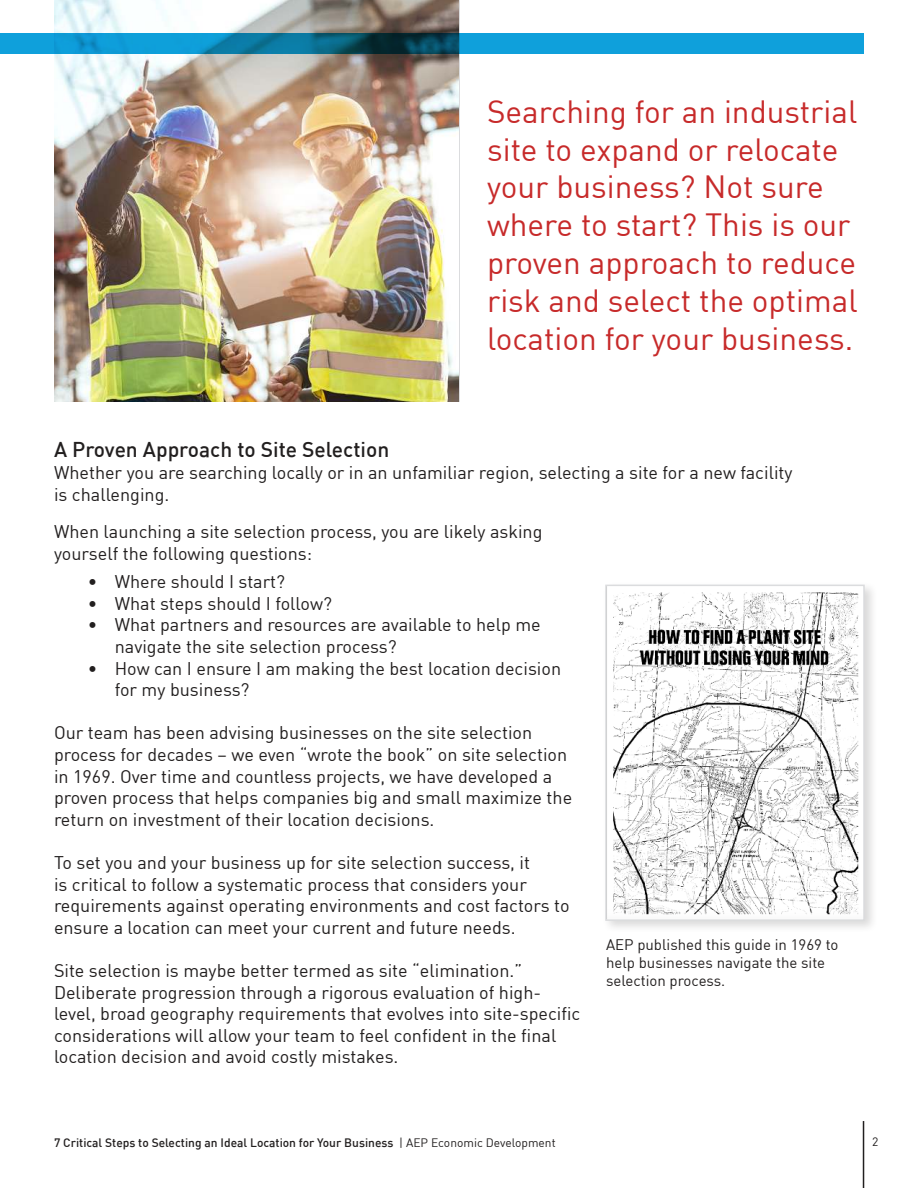
<style>
.page{position:relative;width:918px;height:1188px;background:#fff}
.page>*{position:absolute;margin:0;border:0;box-sizing:border-box;transform-origin:0 0}
.t1{font:31.5px/37.8px "DIN";color:#c72a2a}
.t2{font:500 21px "DIN";color:#221f1f}
.t3{font:18px/21.6px "DIN";color:#221f1f}
.t4{font:15px/18px "DIN";color:#221f1f}
.t5{font:500 12px "DIN";color:#221f1f}
.t6{font:12px "DIN";color:#221f1f}
.s1{font-weight:400}
</style>
<div class="page">
<hr style="left:863px;top:1121px;width:1px;height:67px;background:#221f1f">
<img style="left:54px;top:0;width:405px;height:402px">
<svg style="left:0;top:33px;width:864px;height:21px;background:#0c8bbd"></svg>
<div style="left:602px;top:581px;width:276px;height:353px;background:#221f1f;opacity:.17"></div>
<img style="left:608px;top:588px;width:254px;height:330px">
<div style="left:605px;top:585px;width:260px;height:336px;border:2px solid #dbdcde"></div>
<h1 class="t1" style="left:487px;top:95px;width:372px">Searching for an industrial site to expand or relocate your business? Not sure where to start? This is our proven approach to reduce risk and select the optimal location for your business.</h1>
<p class="t2" style="left:54px;top:442px;width:337px">A Proven Approach to Site Selection</p>
<p class="t3" style="left:54px;top:463px;width:740px">Whether you are searching locally or in an unfamiliar region, selecting a site for a new facility is challenging.</p>
<p class="t3" style="left:54px;top:522px;width:490px">When launching a site selection process, you are likely asking yourself the following questions:</p>
<p class="t3" style="left:88px;top:572px;width:199px">• Where should I start?</p>
<p class="t3" style="left:88px;top:594px;width:246px">• What steps should I follow?</p>
<p class="t3" style="left:115px;top:615px;width:428px;text-indent:-27px">• What partners and resources are available to help me navigate the site selection process?</p>
<p class="t3" style="left:115px;top:659px;width:448px;text-indent:-27px">• How can I ensure I am making the best location decision for my business?</p>
<p class="t3" style="left:54px;top:723px;width:520px">Our team has been advising businesses on the site selection process for decades – we even “wrote the book” on site selection in 1969. Over time and countless projects, we have developed a proven process that helps companies big and small maximize the return on investment of their location decisions.</p>
<p class="t3" style="left:54px;top:853px;width:517px">To set you and your business up for site selection success, it<br>is critical to follow a systematic process that considers your requirements against operating environments and cost factors to ensure a location can meet your current and future needs.</p>
<p class="t3" style="left:54px;top:961px;width:528px">Site selection is maybe better termed as site “elimination.” Deliberate progression through a rigorous evaluation of high&shy;level, broad geography requirements that evolves into site-specific considerations will allow your team to feel confident in the final location decision and avoid costly mistakes.</p>
<p class="t4" style="left:606px;top:937px;width:234px">AEP published this guide in 1969 to help businesses navigate the site selection process.</p>
<p class="t5" style="left:54px;top:1138px;width:503px">7 Critical Steps to Selecting an Ideal Location for Your Business <span class="s1">| AEP Economic Development</span></p>
<p class="t6" style="left:872px;top:1136px;width:8px">2</p>
</div>
